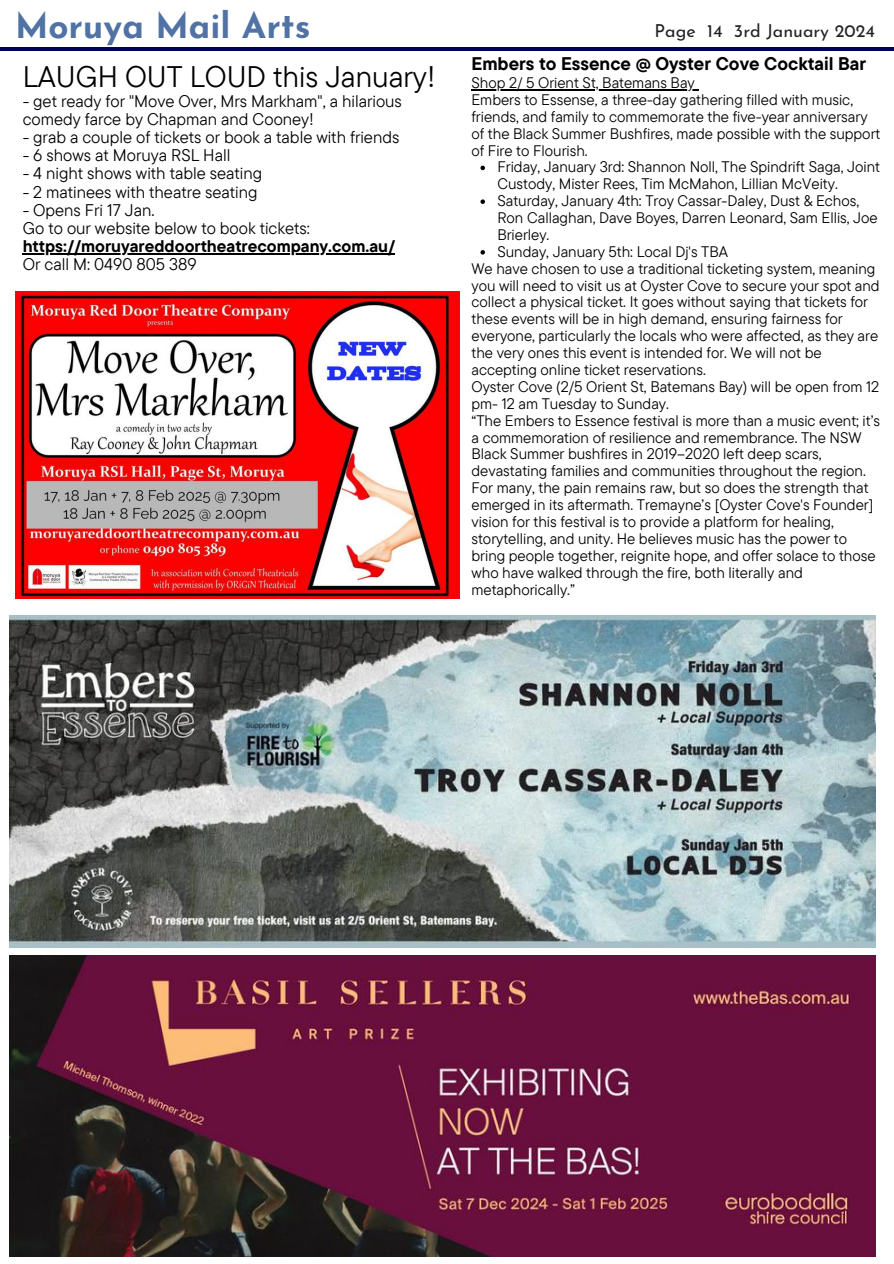
<style>
.page{position:relative;width:894px;height:1264px;background:#fff}
.page>*{position:absolute;margin:0;border:0;box-sizing:border-box;transform-origin:0 0}
.t1{font:700 35.25px "Josefin Sans";color:#5072a4}
.t2{font:29.7px "TT Commons Pro";color:#000}
.t3{font:700 18.3px "TT Commons Pro";color:#000}
.t4{font:17.85px "Josefin Sans";color:#222}
.t5{font:16.8px/18.1px "TT Commons Pro";color:#000}
.t6{font:700 16.8px "TT Commons Pro";color:#000}
.t7{font:15.3px/16.8px "TT Commons Pro";color:#000}
</style>
<div class="page">
<hr style="left:0;top:48px;width:893px;height:2px;background:#000259">
<hr style="left:23px;top:253px;width:372px;height:1px;background:#000">
<img style="left:10px;top:955px;width:865px;height:301px">
<img style="left:15px;top:291px;width:444px;height:307px">
<img style="left:10px;top:615px;width:865px;height:332px">
<hr style="left:471px;top:89px;width:223px;height:1px;background:#000">
<svg style="left:480px;top:166px;width:5px;height:4px"></svg>
<svg style="left:480px;top:199px;width:5px;height:5px"></svg>
<svg style="left:480px;top:250px;width:5px;height:4px"></svg>
<h1 class="t1" style="left:15px;top:12px;width:297px">Moruya Mail Arts</h1>
<h2 class="t2" style="left:23px;top:57px;width:414px">LAUGH OUT LOUD this January!</h2>
<p class="t5" style="left:23px;top:92px;width:380px">- get ready for "Move Over, Mrs Markham", a hilarious comedy farce by Chapman and Cooney!</p>
<p class="t5" style="left:23px;top:128px;width:378px">- grab a couple of tickets or book a table with friends</p>
<p class="t5" style="left:23px;top:146px;width:209px">- 6 shows at Moruya RSL Hall</p>
<p class="t5" style="left:23px;top:164px;width:241px">- 4 night shows with table seating</p>
<p class="t5" style="left:23px;top:182px;width:236px">- 2 matinees with theatre seating</p>
<p class="t5" style="left:23px;top:200px;width:289px">- Opens Fri 17 Jan.<br>Go to our website below to book tickets:</p>
<p class="t6" style="left:23px;top:235px;width:374px">https://moruyareddoortheatrecompany.com.au/</p>
<p class="t5" style="left:23px;top:254px;width:175px">Or call M: 0490 805 389</p>
<p class="t4" style="left:654px;top:23px;width:222px">Page 14 3rd January 2024</p>
<p class="t3" style="left:471px;top:52px;width:396px">Embers to Essence @ Oyster Cove Cocktail Bar</p>
<p class="t7" style="left:471px;top:74px;width:410px">Shop 2/ 5 Orient St, Batemans Bay<br>Embers to Essense, a three-day gathering filled with music, friends, and family to commemorate the five-year anniversary of the Black Summer Bushfires, made possible with the support of Fire to Flourish.</p>
<p class="t7" style="left:497px;top:158px;width:384px">Friday, January 3rd: Shannon Noll, The Spindrift Saga, Joint</p>
<p class="t7" style="left:497px;top:175px;width:342px">Custody, Mister Rees, Tim McMahon, Lillian McVeity.</p>
<p class="t7" style="left:497px;top:192px;width:363px">Saturday, January 4th: Troy Cassar-Daley, Dust &amp; Echos,</p>
<p class="t7" style="left:497px;top:209px;width:382px">Ron Callaghan, Dave Boyes, Darren Leonard, Sam Ellis, Joe</p>
<p class="t7" style="left:497px;top:226px;width:53px">Brierley.</p>
<p class="t7" style="left:497px;top:243px;width:232px">Sunday, January 5th: Local Dj's TBA</p>
<p class="t7" style="left:471px;top:259px;width:405px">We have chosen to use a traditional ticketing system, meaning</p>
<p class="t7" style="left:471px;top:276px;width:409px">you will need to visit us at Oyster Cove to secure your spot and</p>
<p class="t7" style="left:471px;top:293px;width:398px">collect a physical ticket. It goes without saying that tickets for</p>
<p class="t7" style="left:471px;top:310px;width:372px">these events will be in high demand, ensuring fairness for</p>
<p class="t7" style="left:471px;top:327px;width:408px">everyone, particularly the locals who were affected, as they are</p>
<p class="t7" style="left:471px;top:344px;width:351px">the very ones this event is intended for. We will not be</p>
<p class="t7" style="left:471px;top:361px;width:236px">accepting online ticket reservations.</p>
<p class="t7" style="left:471px;top:378px;width:409px">Oyster Cove (2/5 Orient St, Batemans Bay) will be open from 12</p>
<p class="t7" style="left:471px;top:394px;width:199px">pm- 12 am Tuesday to Sunday.</p>
<p class="t7" style="left:471px;top:411px;width:410px">“The Embers to Essence festival is more than a music event; it’s</p>
<p class="t7" style="left:471px;top:428px;width:391px">a commemoration of resilience and remembrance. The NSW</p>
<p class="t7" style="left:471px;top:445px;width:351px">Black Summer bushfires in 2019–2020 left deep scars,</p>
<p class="t7" style="left:471px;top:462px;width:396px">devastating families and communities throughout the region.</p>
<p class="t7" style="left:471px;top:479px;width:398px">For many, the pain remains raw, but so does the strength that</p>
<p class="t7" style="left:471px;top:496px;width:403px">emerged in its aftermath. Tremayne’s [Oyster Cove's Founder]</p>
<p class="t7" style="left:471px;top:513px;width:364px">vision for this festival is to provide a platform for healing,</p>
<p class="t7" style="left:471px;top:529px;width:377px">storytelling, and unity. He believes music has the power to</p>
<p class="t7" style="left:471px;top:546px;width:405px">bring people together, reignite hope, and offer solace to those</p>
<p class="t7" style="left:471px;top:563px;width:333px">who have walked through the fire, both literally and</p>
<p class="t7" style="left:471px;top:580px;width:105px">metaphorically.”</p>
</div>
